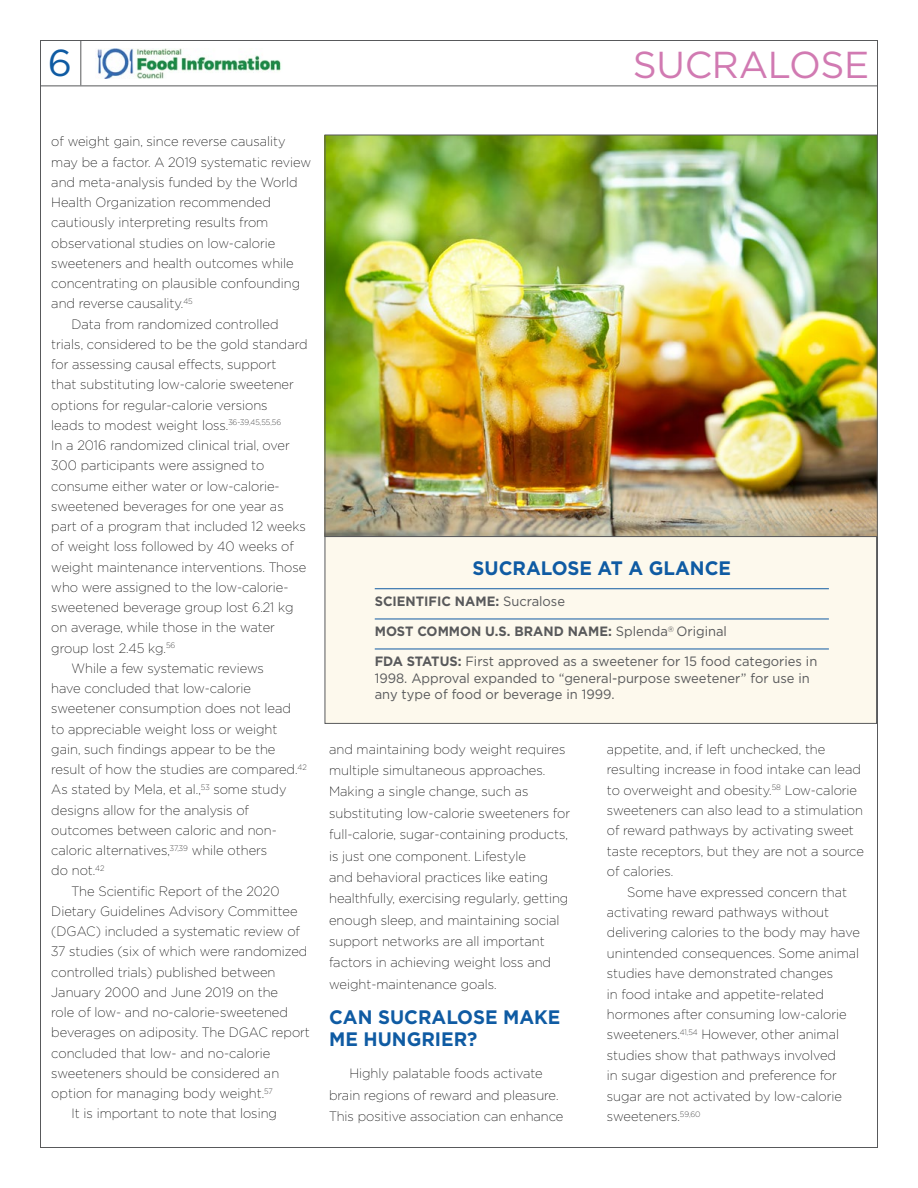
<style>
.page{position:relative;width:918px;height:1188px;background:#fff}
.page>*{position:absolute;margin:0;border:0;box-sizing:border-box;transform-origin:0 0}
.t1{font:37.5px "Gotham";letter-spacing:-.01em;color:#d17ab2}
.t2{font:37.5px "Gotham";color:#0f5ba3}
.t3{font:700 19.5px/22px "Gotham";color:#0f5ba3;scale:.96 1}
.t4{font:200 13.5px/20.4px "Gotham";color:#000;scale:.96 1}
.t5{font:13.5px/16.5px "Gotham";color:#58595b;scale:.96 1}
.t6{font:700 13.5px "Gotham";color:#58595b;scale:.96 1}
.s1{font-weight:400}
.s2{font-weight:700}
</style>
<div class="page">
<hr style="left:40px;top:86px;width:838px;height:1px;background:#58595b">
<hr style="left:81px;top:40px;width:1px;height:45px;background:#58595b">
<img style="left:97px;top:49px;width:184px;height:29px">
<div style="left:325px;top:337px;width:552px;height:387px;background:#fdf9ed;border:1px solid #58595b"></div>
<img style="left:327px;top:137px;width:549px;height:398px">
<hr style="left:375px;top:588px;width:454px;height:1px;background:#0f5ba3">
<hr style="left:375px;top:619px;width:454px;height:1px;background:#0f5ba3">
<hr style="left:375px;top:649px;width:454px;height:1px;background:#0f5ba3">
<h1 class="t2" style="left:48px;top:42px;width:26px">6</h1>
<h1 class="t1" style="left:633px;top:44px;width:238px">SUCRALOSE</h1>
<p class="t4" style="left:51px;top:131px;width:246px">of weight gain, since reverse causality</p>
<p class="t4" style="left:51px;top:151px;width:272px">may be a factor. A 2019 systematic review</p>
<p class="t4" style="left:51px;top:172px;width:258px">and meta-analysis funded by the World</p>
<p class="t4" style="left:51px;top:192px;width:230px">Health Organization recommended</p>
<p class="t4" style="left:51px;top:212px;width:228px">cautiously interpreting results from</p>
<p class="t4" style="left:51px;top:232px;width:235px">observational studies on low-calorie</p>
<p class="t4" style="left:51px;top:253px;width:254px">sweeteners and health outcomes while</p>
<p class="t4" style="left:51px;top:273px;width:261px">concentrating on plausible confounding</p>
<p class="t4" style="left:51px;top:293px;width:149px">and reverse causality.<sup>45</sup></p>
<p class="t4" style="left:72px;top:313px;width:217px">Data from randomized controlled</p>
<p class="t4" style="left:51px;top:334px;width:269px">trials, considered to be the gold standard</p>
<p class="t4" style="left:51px;top:354px;width:236px">for assessing causal effects, support</p>
<p class="t4" style="left:51px;top:374px;width:254px">that substituting low-calorie sweetener</p>
<p class="t4" style="left:51px;top:394px;width:227px">options for regular-calorie versions</p>
<p class="t4" style="left:51px;top:415px;width:241px">leads to modest weight loss.<sup>36-39,45,55,56</sup></p>
<p class="t4" style="left:51px;top:435px;width:250px">In a 2016 randomized clinical trial, over</p>
<p class="t4" style="left:51px;top:455px;width:223px">300 participants were assigned to</p>
<p class="t4" style="left:51px;top:475px;width:239px">consume either water or low-calorie-</p>
<p class="t4" style="left:51px;top:496px;width:244px">sweetened beverages for one year as</p>
<p class="t4" style="left:51px;top:516px;width:267px">part of a program that included 12 weeks</p>
<p class="t4" style="left:51px;top:536px;width:254px">of weight loss followed by 40 weeks of</p>
<p class="t4" style="left:51px;top:556px;width:267px">weight maintenance interventions. Those</p>
<p class="t4" style="left:51px;top:577px;width:249px">who were assigned to the low-calorie-</p>
<p class="t4" style="left:51px;top:597px;width:254px">sweetened beverage group lost 6.21 kg</p>
<p class="t4" style="left:51px;top:617px;width:234px">on average, while those in the water</p>
<p class="t4" style="left:51px;top:637px;width:131px">group lost 2.45 kg.<sup>56</sup></p>
<p class="t4" style="left:72px;top:658px;width:202px">While a few systematic reviews</p>
<p class="t4" style="left:51px;top:678px;width:210px">have concluded that low-calorie</p>
<p class="t4" style="left:51px;top:698px;width:251px">sweetener consumption does not lead</p>
<p class="t4" style="left:51px;top:718px;width:237px">to appreciable weight loss or weight</p>
<p class="t4" style="left:51px;top:739px;width:235px">gain, such findings appear to be the</p>
<p class="t4" style="left:51px;top:759px;width:268px">result of how the studies are compared.<sup>42</sup></p>
<p class="t4" style="left:51px;top:779px;width:247px">As stated by Mela, et al.,<sup>53</sup> some study</p>
<p class="t4" style="left:51px;top:799px;width:207px">designs allow for the analysis of</p>
<p class="t4" style="left:51px;top:820px;width:236px">outcomes between caloric and non-</p>
<p class="t4" style="left:51px;top:840px;width:227px">caloric alternatives,<sup>37,39</sup> while others</p>
<p class="t4" style="left:51px;top:860px;width:57px">do not.<sup>42</sup></p>
<p class="t4" style="left:72px;top:880px;width:218px">The Scientific Report of the 2020</p>
<p class="t4" style="left:51px;top:901px;width:258px">Dietary Guidelines Advisory Committee</p>
<p class="t4" style="left:51px;top:921px;width:261px">(DGAC) included a systematic review of</p>
<p class="t4" style="left:51px;top:941px;width:268px">37 studies (six of which were randomized</p>
<p class="t4" style="left:51px;top:961px;width:235px">controlled trials) published between</p>
<p class="t4" style="left:51px;top:982px;width:238px">January 2000 and June 2019 on the</p>
<p class="t4" style="left:51px;top:1002px;width:248px">role of low- and no-calorie-sweetened</p>
<p class="t4" style="left:51px;top:1022px;width:271px">beverages on adiposity. The DGAC report</p>
<p class="t4" style="left:51px;top:1042px;width:230px">concluded that low- and no-calorie</p>
<p class="t4" style="left:51px;top:1063px;width:239px">sweeteners should be considered an</p>
<p class="t4" style="left:51px;top:1083px;width:232px">option for managing body weight.<sup>57</sup></p>
<p class="t4" style="left:72px;top:1103px;width:216px">It is important to note that losing</p>
<h2 class="t3" style="left:473px;top:556px;width:271px">SUCRALOSE AT A GLANCE</h2>
<p class="t6" style="left:375px;top:594px;width:200px">SCIENTIFIC NAME: <span class="s1">Sucralose</span></p>
<p class="t6" style="left:375px;top:624px;width:368px">MOST COMMON U.S. BRAND NAME: <span class="s1">Splenda</span><sup>®</sup> <span class="s1">Original</span></p>
<p class="t5" style="left:375px;top:653px;width:463px"><span class="s2">FDA STATUS:</span> First approved as a sweetener for 15 food categories in<br>1998. Approval expanded to “general-purpose sweetener” for use in any type of food or beverage in 1999.</p>
<p class="t4" style="left:329px;top:738px;width:253px;line-height:21.3px">and maintaining body weight requires multiple simultaneous approaches.<br>Making a single change, such as substituting low-calorie sweeteners for full-calorie, sugar-containing products, is just one component. Lifestyle<br>and behavioral practices like eating healthfully, exercising regularly, getting enough sleep, and maintaining social support networks are all important factors in achieving weight loss and weight-maintenance goals.</p>
<h2 class="t3" style="left:329px;top:1006px;width:242px">CAN SUCRALOSE MAKE<br>ME HUNGRIER?</h2>
<p class="t4" style="left:329px;top:1063px;width:246px;line-height:21.3px;text-align:center">Highly palatable foods activate<br>brain regions of reward and pleasure.<br>This positive association can enhance</p>
<p class="t4" style="left:607px;top:739px;width:269px">appetite, and, if left unchecked, the resulting increase in food intake can lead to overweight and obesity.<sup>58</sup> Low-calorie sweeteners can also lead to a stimulation of reward pathways by activating sweet taste receptors, but they are not a source of calories.</p>
<p class="t4" style="left:607px;top:881px;width:265px;text-indent:20px">Some have expressed concern that activating reward pathways without delivering calories to the body may have unintended consequences. Some animal studies have demonstrated changes<br>in food intake and appetite-related hormones after consuming low-calorie sweeteners.<sup>41,54</sup> However, other animal studies show that pathways involved<br>in sugar digestion and preference for sugar are not activated by low-calorie sweeteners.<sup>59,60</sup></p>
</div>
